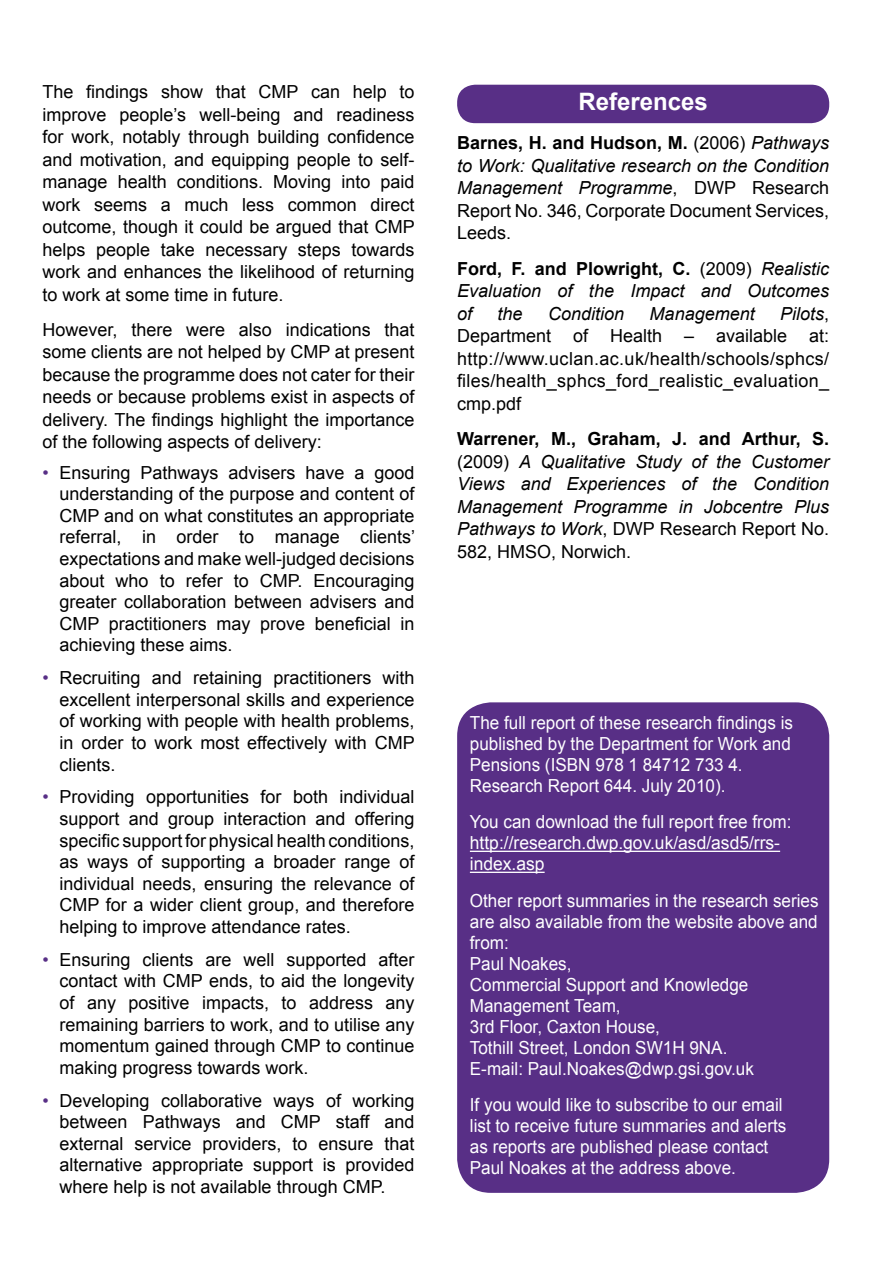
<style>
.page{position:relative;width:893px;height:1263px;background:#fff}
.page>*{position:absolute;margin:0;border:0;box-sizing:border-box;transform-origin:0 0}
.t1{font:700 24px "Arial";color:#fff}
.t2{font:18px/21.6px "Arial";color:#000;text-align:justify}
.t3{font:18px/21px "Arial";color:#fff;scale:.95 1}
.t4{font:italic 18px/22.5px "Arial";color:#000;text-align:justify}
.s1{color:#582f86}
.s2{font-weight:700;font-style:normal}
.s3{font-style:normal}
.s4{font-style:italic}
</style>
<div class="page">
<div style="left:457px;top:85px;width:372px;height:38px;background:#582f86;border-radius:18px"></div>
<div style="left:457px;top:702px;width:372px;height:491px;background:#582f86;border-radius:34px"></div>
<hr style="left:470px;top:851px;width:310px;height:1px;background:#fff">
<hr style="left:470px;top:872px;width:75px;height:1px;background:#fff">
<p class="t2" style="left:43px;top:81px;width:374px;line-height:22.5px">The findings show that CMP can help to improve people’s well-being and readiness for work, notably through building confidence and motivation, and equipping people to self&shy;manage health conditions. Moving into paid work seems a much less common direct outcome, though it could be argued that CMP helps people take necessary steps towards work and enhances the likelihood of returning to work at some time in future.</p>
<p class="t2" style="left:43px;top:319px;width:374px;line-height:22.5px">However, there were also indications that some clients are not helped by CMP at present because the programme does not cater for their needs or because problems exist in aspects of delivery. The findings highlight the importance of the following aspects of delivery:</p>
<p class="t2" style="left:60px;top:462px;width:357px;text-indent:-17px"><span class="s1">•</span> Ensuring Pathways advisers have a good understanding of the purpose and content of CMP and on what constitutes an appropriate referral, in order to manage clients’ expectations and make well-judged decisions about who to refer to CMP. Encouraging greater collaboration between advisers and CMP practitioners may prove beneficial in achieving these aims.</p>
<p class="t2" style="left:60px;top:667px;width:357px;text-indent:-17px"><span class="s1">•</span> Recruiting and retaining practitioners with excellent interpersonal skills and experience of working with people with health problems, in order to work most effectively with CMP clients.</p>
<p class="t2" style="left:60px;top:786px;width:357px;text-indent:-17px"><span class="s1">•</span> Providing opportunities for both individual support and group interaction and offering specific support for physical health conditions, as ways of supporting a broader range of individual needs, ensuring the relevance of CMP for a wider client group, and therefore helping to improve attendance rates.</p>
<p class="t2" style="left:60px;top:949px;width:357px;text-indent:-17px"><span class="s1">•</span> Ensuring clients are well supported after contact with CMP ends, to aid the longevity of any positive impacts, to address any remaining barriers to work, and to utilise any momentum gained through CMP to continue making progress towards work.</p>
<p class="t2" style="left:60px;top:1089px;width:357px;text-indent:-17px"><span class="s1">•</span> Developing collaborative ways of working between Pathways and CMP staff and external service providers, to ensure that alternative appropriate support is provided where help is not available through CMP.</p>
<h1 class="t1" style="left:578px;top:86px;width:131px">References</h1>
<p class="t4" style="left:457px;top:132px;width:374px"><span class="s2">Barnes, H. and Hudson, M.</span> <span class="s3">(2006)</span> Pathways to Work: Qualitative research on the Condition Management Programme<span class="s3">, DWP Research Report No. 346, Corporate Document Services, Leeds.</span></p>
<p class="t4" style="left:457px;top:257px;width:374px"><span class="s2">Ford, F. and Plowright, C.</span> <span class="s3">(2009)</span> Realistic Evaluation of the Impact and Outcomes of</p>
<p class="t4" style="left:498px;top:302px;width:27px">the</p>
<p class="t4" style="left:548px;top:302px;width:78px">Condition</p>
<p class="t4" style="left:650px;top:302px;width:107px">Management</p>
<p class="t2" style="left:457px;top:302px;width:374px;line-height:22.5px;text-indent:323px"><span class="s4">Pilots</span>, Department of Health – available at: http://www.uclan.ac.uk/health/schools/sphcs/ files/health_sphcs_ford_realistic_evaluation_ cmp.pdf</p>
<p class="t4" style="left:457px;top:428px;width:374px"><span class="s2">Warrener, M., Graham, J. and Arthur, S. </span><span class="s3">(2009)</span> A Qualitative Study of the Customer Views and Experiences of the Condition Management Programme in Jobcentre Plus Pathways to Work<span class="s3">, DWP Research Report No.<br>582, HMSO, Norwich.</span></p>
<p class="t3" style="left:470px;top:712px;width:342px">The full report of these research findings is published by the Department for Work and Pensions (ISBN 978 1 84712 733 4.<br>Research Report 644. July 2010).</p>
<p class="t3" style="left:470px;top:812px;width:340px">You can download the full report free from: http://research.dwp.gov.uk/asd/asd5/rrs&shy;index.asp</p>
<p class="t3" style="left:470px;top:890px;width:369px">Other report summaries in the research series are also available from the website above and from:<br>Paul Noakes,<br>Commercial Support and Knowledge<br>Management Team,<br>3rd Floor, Caxton House,<br>Tothill Street, London SW1H 9NA.<br>E-mail: Paul.Noakes@dwp.gsi.gov.uk</p>
<p class="t3" style="left:470px;top:1095px;width:335px">If you would like to subscribe to our email list to receive future summaries and alerts as reports are published please contact Paul Noakes at the address above.</p>
</div>
